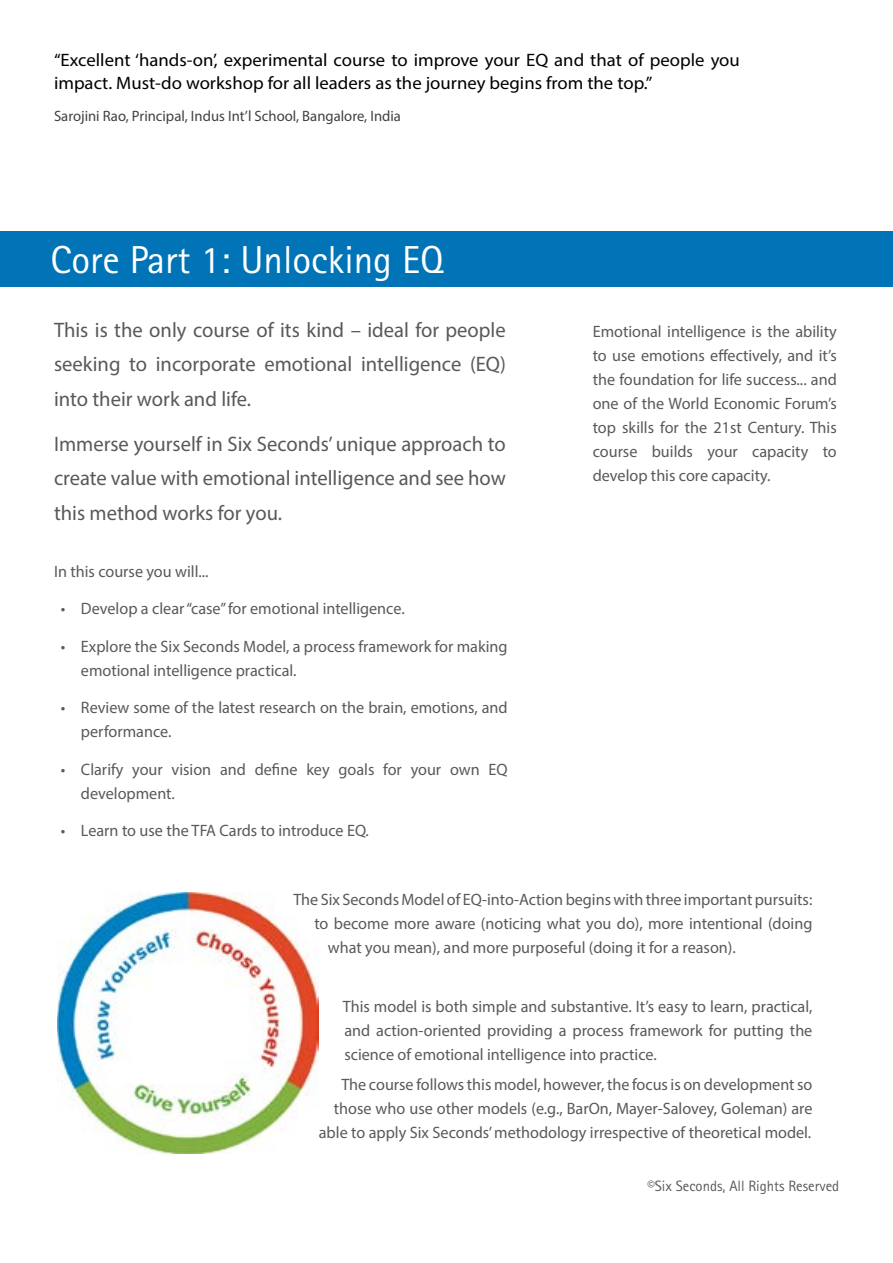
<style>
.page{position:relative;width:893px;height:1263px;background:#fff}
.page>*{position:absolute;margin:0;border:0;box-sizing:border-box;transform-origin:0 0}
.t1{font:39px "Rotis Sans Serif Std";color:#fff}
.t2{font:21px/34.5px "Myriad Pro";color:#58595b;text-align:justify}
.t3{font:18px/22.5px "Myriad Pro";color:#000;scale:1.04 1}
.t4{font:16.5px/24px "Myriad Pro";color:#58595b}
.t5{font:15px "Myriad Pro";color:#414042}
.t6{font:15px "Rotis Sans Serif Std";color:#58595b}
</style>
<div class="page">
<img style="left:58px;top:893px;width:261px;height:260px">
<div style="left:0;top:231px;width:893px;height:56px;background:#0074b7"></div>
<p class="t3" style="left:54px;top:49px;width:661px">“Excellent ‘hands-on’, experimental course to improve your EQ and that of people you impact. Must-do workshop for all leaders as the journey begins from the top.”</p>
<p class="t5" style="left:54px;top:107px;width:348px">Sarojini Rao, Principal, Indus Int’l School, Bangalore, India</p>
<h1 class="t1" style="left:51px;top:236px;width:395px">Core Part 1: Unlocking EQ</h1>
<p class="t2" style="left:54px;top:312px;width:453px">This is the only course of its kind – ideal for people seeking to incorporate emotional intelligence (EQ) into their work and life.</p>
<p class="t2" style="left:54px;top:426px;width:453px">Immerse yourself in Six Seconds’ unique approach to create value with emotional intelligence and see how this method works for you.</p>
<p class="t4" style="left:54px;top:559px;width:156px">In this course you will...</p>
<p class="t4" style="left:61px;top:596px;width:345px">• Develop a clear “case” for emotional intelligence.</p>
<p class="t4" style="left:81px;top:634px;width:428px;text-indent:-20px">• Explore the Six Seconds Model, a process framework for making emotional intelligence practical.</p>
<p class="t4" style="left:81px;top:695px;width:428px;text-indent:-20px">• Review some of the latest research on the brain, emotions, and performance.</p>
<p class="t4" style="left:81px;top:757px;width:428px;text-indent:-20px">• Clarify your vision and define key goals for your own EQ development.</p>
<p class="t4" style="left:61px;top:818px;width:310px">• Learn to use the TFA Cards to introduce EQ.</p>
<p class="t4" style="left:593px;top:319px;width:246px;text-align:justify">Emotional intelligence is the ability to use emotions effectively, and it’s the foundation for life success... and one of the World Economic Forum’s top skills for the 21st Century. This course builds your capacity to develop this core capacity.</p>
<p class="t4" style="left:293px;top:887px;width:520px">The Six Seconds Model of EQ-into-Action begins with three important pursuits:</p>
<p class="t4" style="left:314px;top:911px;width:500px">to become more aware (noticing what you do), more intentional (doing</p>
<p class="t4" style="left:328px;top:935px;width:409px">what you mean), and more purposeful (doing it for a reason).</p>
<p class="t4" style="left:343px;top:994px;width:471px;text-align:justify">This model is both simple and substantive. It’s easy to learn, practical, and action-oriented providing a process framework for putting the science of emotional intelligence into practice.</p>
<p class="t4" style="left:319px;top:1072px;width:495px;text-align:right">The course follows this model, however, the focus is on development so those who use other models (e.g., BarOn, Mayer-Salovey, Goleman) are able to apply Six Seconds’ methodology irrespective of theoretical model.</p>
<p class="t6" style="left:647px;top:1177px;width:193px">©Six Seconds, All Rights Reserved</p>
</div>
